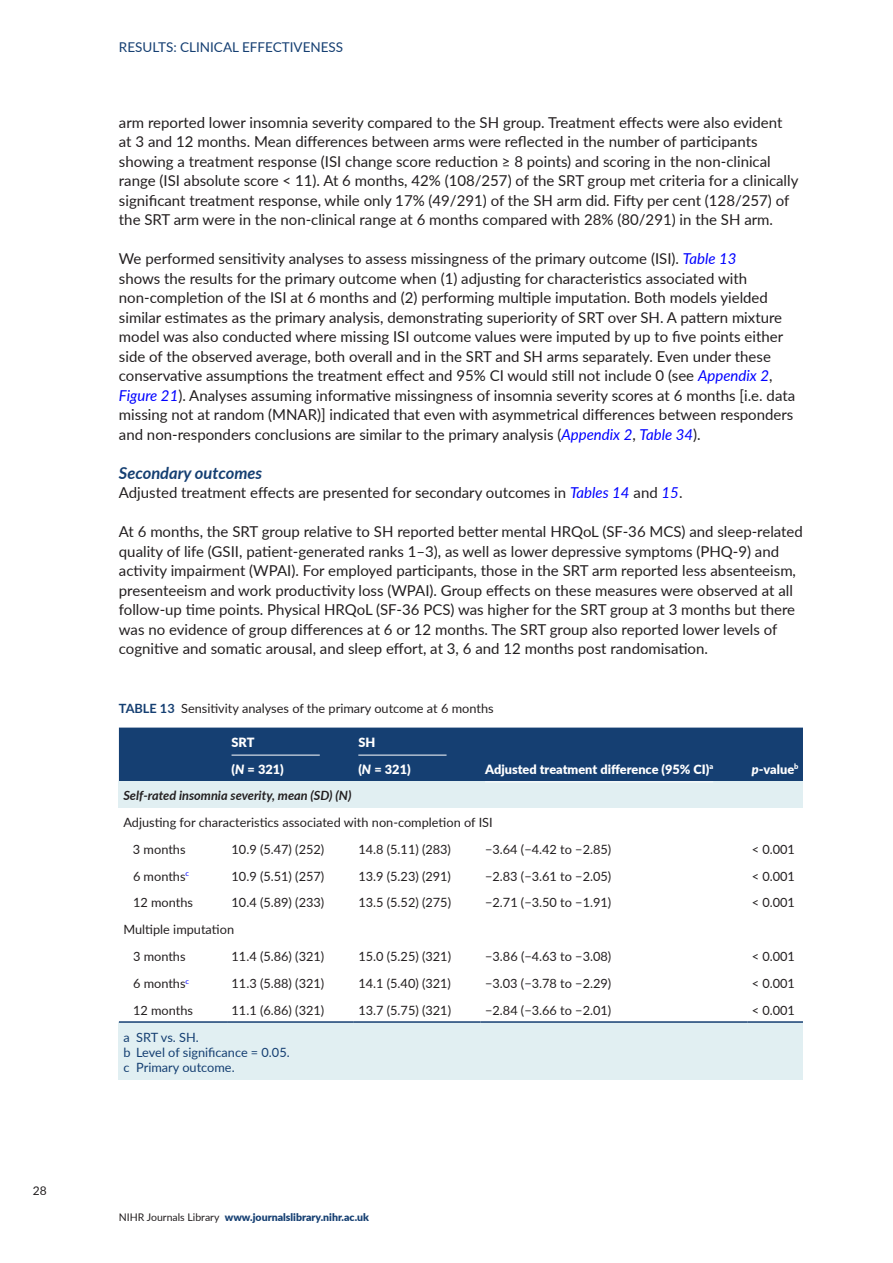
<style>
.page{position:relative;width:893px;height:1263px;background:#fff}
.page>*{position:absolute;margin:0;border:0;box-sizing:border-box;transform-origin:0 0}
.t1{font:italic 700 16.5px "Lato";color:#153f72}
.t2{font:15px/19.5px "Lato";color:#231f20}
.t3{font:13.5px "Lato";color:#153f72}
.t4{font:12.75px/26.7px "Lato";color:#231f20}
.t5{font:900 12.75px "Lato";color:#fff}
.t6{font:12.75px/15px "Lato";color:#153f72}
.t7{font:italic 700 12.75px "Lato";color:#231f20}
.t8{font:12px "Lato";color:#231f20}
.t9{font:900 10.5px "Lato";color:#153f72}
.s1{font-style:italic;color:#00f}
.s2{font-weight:700;color:#153f72}
.s3{font-style:italic}
.s4{font-weight:400;color:#231f20}
</style>
<div class="page">
<div style="left:119px;top:1022px;width:684px;height:28px;background:#e1eff2"></div>
<div style="left:119px;top:1037px;width:684px;height:28px;background:#e1eff2"></div>
<div style="left:119px;top:1052px;width:684px;height:28px;background:#e1eff2"></div>
<div style="left:119px;top:728px;width:684px;height:53px;background:#153f72"></div>
<div style="left:119px;top:781px;width:684px;height:27px;background:#e1eff2"></div>
<hr style="left:119px;top:1021px;width:108px;height:2px;background:#153f72">
<hr style="left:227px;top:1021px;width:127px;height:2px;background:#153f72">
<hr style="left:354px;top:1021px;width:127px;height:2px;background:#153f72">
<hr style="left:481px;top:1021px;width:266px;height:2px;background:#153f72">
<hr style="left:747px;top:1021px;width:56px;height:2px;background:#153f72">
<hr style="left:232px;top:755px;width:88px;height:1px;background:#fff">
<hr style="left:358px;top:755px;width:89px;height:1px;background:#fff">
<hr style="left:485px;top:781px;width:228px;height:1px;background:#fff">
<p class="t8" style="left:33px;top:1182px;width:15px">28</p>
<p class="t3" style="left:119px;top:37px;width:17px">Results</p>
<p class="t3" style="left:173px;top:37px;width:16px">: clinical</p>
<p class="t3" style="left:242px;top:37px;width:9px">effectiveness</p>
<p class="t2" style="left:119px;top:112px;width:681px">arm reported lower insomnia severity compared to the SH group. Treatment effects were also evident at 3 and 12 months. Mean differences between arms were reflected in the number of participants showing a treatment response (ISI change score reduction ≥ 8 points) and scoring in the non-clinical range (ISI absolute score &lt; 11). At 6 months, 42% (108/257) of the SRT group met criteria for a clinically significant treatment response, while only 17% (49/291) of the SH arm did. Fifty per cent (128/257) of the SRT arm were in the non-clinical range at 6 months compared with 28% (80/291) in the SH arm.</p>
<p class="t2" style="left:119px;top:248px;width:678px">We performed sensitivity analyses to assess missingness of the primary outcome (ISI). <span class="s1">Table 13<br></span>shows the results for the primary outcome when (1) adjusting for characteristics associated with non-completion of the ISI at 6 months and (2) performing multiple imputation. Both models yielded similar estimates as the primary analysis, demonstrating superiority of SRT over SH. A pattern mixture model was also conducted where missing ISI outcome values were imputed by up to five points either side of the observed average, both overall and in the SRT and SH arms separately. Even under these conservative assumptions the treatment effect and 95% CI would still not include 0 (see <span class="s1">Appendix 2</span>, <span class="s1">Figure 21</span>). Analyses assuming informative missingness of insomnia severity scores at 6 months [i.e. data missing not at random (MNAR)] indicated that even with asymmetrical differences between responders and non-responders conclusions are similar to the primary analysis (<span class="s1">Appendix 2</span>, <span class="s1">Table 34</span>).</p>
<p class="t1" style="left:119px;top:460px;width:145px">Secondary outcomes</p>
<p class="t2" style="left:119px;top:482px;width:565px">Adjusted treatment effects are presented for secondary outcomes in <span class="s1">Tables 14</span> and <span class="s1">15</span>.</p>
<p class="t2" style="left:119px;top:521px;width:685px">At 6 months, the SRT group relative to SH reported better mental HRQoL (SF-36 MCS) and sleep-related quality of life (GSII, patient-generated ranks 1–3), as well as lower depressive symptoms (PHQ-9) and activity impairment (WPAI). For employed participants, those in the SRT arm reported less absenteeism, presenteeism and work productivity loss (WPAI). Group effects on these measures were observed at all follow-up time points. Physical HRQoL (SF-36 PCS) was higher for the SRT group at 3 months but there was no evidence of group differences at 6 or 12 months. The SRT group also reported lower levels of cognitive and somatic arousal, and sleep effort, at 3, 6 and 12 months post randomisation.</p>
<p class="t4" style="left:119px;top:694px;width:376px"><span class="s2">TABLE 13</span> Sensitivity analyses of the primary outcome at 6 months</p>
<p class="t5" style="left:232px;top:733px;width:25px">SRT</p>
<p class="t5" style="left:358px;top:733px;width:18px">SH</p>
<p class="t5" style="left:485px;top:759px;width:230px">Adjusted treatment difference (95% CI)<sup>a</sup></p>
<p class="t5" style="left:752px;top:759px;width:48px"><span class="s3">p</span>-value<sup>b</sup></p>
<p class="t5" style="left:232px;top:759px;width:54px">(<span class="s3">N</span> = 321)</p>
<p class="t5" style="left:358px;top:759px;width:54px">(<span class="s3">N</span> = 321)</p>
<p class="t7" style="left:123px;top:786px;width:229px">Self-rated insomnia severity, mean (SD) (N)</p>
<p class="t4" style="left:133px;top:809px;width:361px;text-indent:-10px">Adjusting for characteristics associated with non-completion of ISI<br>3 months</p>
<p class="t4" style="left:232px;top:835px;width:94px">10.9 (5.47) (252)</p>
<p class="t4" style="left:358px;top:835px;width:94px">14.8 (5.11) (283)</p>
<p class="t4" style="left:485px;top:835px;width:128px">−3.64 (−4.42 to −2.85)</p>
<p class="t4" style="left:752px;top:835px;width:45px">&lt; 0.001</p>
<p class="t4" style="left:133px;top:862px;width:58px">6 months<sup>c</sup></p>
<p class="t4" style="left:232px;top:862px;width:94px">10.9 (5.51) (257)</p>
<p class="t4" style="left:358px;top:862px;width:94px">13.9 (5.23) (291)</p>
<p class="t4" style="left:485px;top:862px;width:128px">−2.83 (−3.61 to −2.05)</p>
<p class="t4" style="left:752px;top:862px;width:45px">&lt; 0.001</p>
<p class="t4" style="left:133px;top:889px;width:61px">12 months</p>
<p class="t4" style="left:232px;top:889px;width:94px">10.4 (5.89) (233)</p>
<p class="t4" style="left:358px;top:889px;width:94px">13.5 (5.52) (275)</p>
<p class="t4" style="left:485px;top:889px;width:128px">−2.71 (−3.50 to −1.91)</p>
<p class="t4" style="left:752px;top:889px;width:45px">&lt; 0.001</p>
<p class="t4" style="left:133px;top:916px;width:103px;text-indent:-10px">Multiple imputation<br>3 months</p>
<p class="t4" style="left:232px;top:942px;width:94px">11.4 (5.86) (321)</p>
<p class="t4" style="left:358px;top:942px;width:94px">15.0 (5.25) (321)</p>
<p class="t4" style="left:485px;top:942px;width:128px">−3.86 (−4.63 to −3.08)</p>
<p class="t4" style="left:752px;top:942px;width:45px">&lt; 0.001</p>
<p class="t4" style="left:133px;top:969px;width:58px">6 months<sup>c</sup></p>
<p class="t4" style="left:232px;top:969px;width:94px">11.3 (5.88) (321)</p>
<p class="t4" style="left:358px;top:969px;width:94px">14.1 (5.40) (321)</p>
<p class="t4" style="left:485px;top:969px;width:128px">−3.03 (−3.78 to −2.29)</p>
<p class="t4" style="left:752px;top:969px;width:45px">&lt; 0.001</p>
<p class="t4" style="left:133px;top:996px;width:61px">12 months</p>
<p class="t4" style="left:232px;top:996px;width:94px">11.1 (6.86) (321)</p>
<p class="t4" style="left:358px;top:996px;width:94px">13.7 (5.75) (321)</p>
<p class="t4" style="left:485px;top:996px;width:128px">−2.84 (−3.66 to −2.01)</p>
<p class="t4" style="left:752px;top:996px;width:45px">&lt; 0.001</p>
<p class="t6" style="left:123px;top:1029px;width:168px">a SRT vs. SH.<br>b Level of significance = 0.05. c Primary outcome.</p>
<p class="t9" style="left:119px;top:1209px;width:252px"><span class="s4">NIHR Journals Library</span> www.journalslibrary.nihr.ac.uk</p>
</div>
